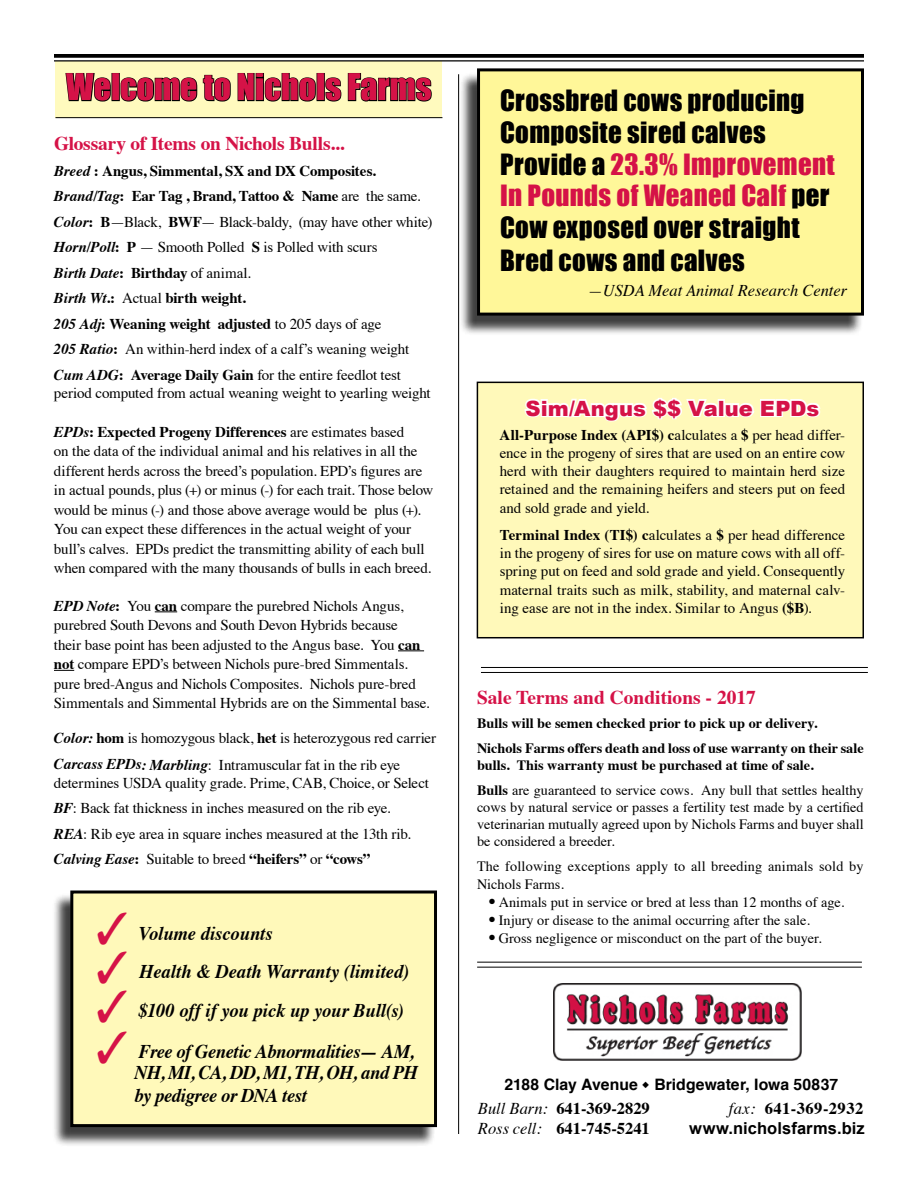
<style>
.page{position:relative;width:918px;height:1188px;background:#fff}
.page>*{position:absolute;margin:0;border:0;box-sizing:border-box;transform-origin:0 0}
.t1{font:33.75px "Impact";color:#d51247}
.t2{font:26.85px/32px "Impact";letter-spacing:.015em;color:#000}
.t3{font:900 21px "Arial";letter-spacing:.005em;color:#d51247}
.t4{font:italic 700 19.5px/20.2px "Times";letter-spacing:-.005em;color:#000;text-align:right;scale:.95 1}
.t5{font:700 19.5px "Times";letter-spacing:-.005em;color:#d51247}
.t6{font:700 16.5px "Times";color:#000}
.t7{font:italic 16.5px "Times";color:#000}
.t8{font:700 16.5px "Arial";letter-spacing:.005em;color:#000}
.t9{font:700 16.5px "Times";letter-spacing:.025em;color:#000}
.t10{font:700 15.75px "Helvetica";letter-spacing:.005em;color:#000}
.t11{font:15px/19.5px "Times";letter-spacing:-.01em;color:#000}
.t12{font:14.25px/17.1px "Times";color:#000}
.t13{font:700 14.25px/24.6px "Times";color:#000}
.s1{font-weight:700;font-style:italic}
.s2{font-weight:700}
.s3{color:#d51247}
.s4{font-weight:400;font-style:italic}
</style>
<div class="page">
<div style="left:56px;top:61px;width:386px;height:57px;background:#fffabe"></div>
<svg style="left:54px;top:54px;width:810px;height:4px;background:#0f0f0f"></svg>
<hr style="left:54px;top:60px;width:810px;height:2px;background:#000">
<svg style="left:65px;top:73px;width:47px;height:29px"></svg>
<div style="left:111px;top:73px;width:9px;height:28px;border:1px solid #000"></div>
<svg style="left:120px;top:73px;width:197px;height:29px"></svg>
<div style="left:317px;top:73px;width:8px;height:28px;border:1px solid #000"></div>
<svg style="left:324px;top:73px;width:108px;height:29px"></svg>
<hr style="left:481px;top:667px;width:387px;height:1px;background:#000">
<hr style="left:481px;top:672px;width:387px;height:1px;background:#000">
<hr style="left:477px;top:962px;width:385px;height:1px;background:#000">
<hr style="left:477px;top:967px;width:385px;height:1px;background:#000">
<hr style="left:458px;top:74px;width:1px;height:1060px;background:#000">
<svg style="left:435px;top:1114px;width:24px;height:20px"></svg>
<hr style="left:56px;top:117px;width:386px;height:1px;background:#000">
<svg style="left:155px;top:611px;width:22px;height:1px"></svg>
<svg style="left:398px;top:650px;width:26px;height:1px"></svg>
<svg style="left:54px;top:670px;width:20px;height:1px"></svg>
<div style="left:53px;top:894px;width:382px;height:253px;background:#000;opacity:.75"></div>
<div style="left:72px;top:892px;width:364px;height:234px;background:#fff9ba"></div>
<div style="left:70px;top:891px;width:367px;height:236px;border:3px solid #000"></div>
<img style="left:554px;top:984px;width:248px;height:76px">
<div style="left:460px;top:72px;width:403px;height:263px;background:#000;opacity:.75"></div>
<div style="left:479px;top:70px;width:383px;height:244px;background:#fff799"></div>
<div style="left:477px;top:68px;width:387px;height:248px;border:3px solid #000"></div>
<div style="left:477px;top:382px;width:386px;height:256px;background:#fff9ba"></div>
<div style="left:477px;top:382px;width:387px;height:256px;border:1px solid #000"></div>
<svg style="left:524px;top:398px;width:297px;height:24px"></svg>
<h1 class="t1" style="left:66px;top:61px;width:367px">Welcome to Nichols Farms</h1>
<h3 class="t5" style="left:54px;top:125px;width:292px">Glossary of Items on Nichols Bulls...</h3>
<p class="t11" style="left:54px;top:157px;width:380px;line-height:25.5px"><span class="s1">Breed</span> <span class="s2">: Angus, Simmental, SX and DX Composites.<br></span><span class="s1">Brand/Tag</span><span class="s2">: Ear Tag , Brand, Tattoo &amp; Name</span> are the same.<br><span class="s1">Color</span><span class="s2">: B</span>—Black, <span class="s2">BWF</span>— Black-baldy, (may have other white)<br><span class="s1">Horn/Poll</span><span class="s2">: P</span> — Smooth Polled <span class="s2">S</span> is Polled with scurs<br><span class="s1">Birth Date</span><span class="s2">: Birthday</span> of animal.<br><span class="s1">Birth Wt</span><span class="s2">.:</span> Actual <span class="s2">birth weight.<br></span><span class="s1">205 Adj</span><span class="s2">: Weaning weight adjusted</span> to 205 days of age<br><span class="s1">205 Ratio</span><span class="s2">:</span> An within-herd index of a calf’s weaning weight <span class="s1">Cum ADG</span><span class="s2">: Average Daily Gain</span> for the entire feedlot test</p>
<p class="t11" style="left:54px;top:382px;width:378px">period computed from actual weaning weight to yearling weight</p>
<p class="t11" style="left:54px;top:421px;width:381px"><span class="s1">EPDs</span><span class="s2">: Expected Progeny Differences</span> are estimates based<br>on the data of the individual animal and his relatives in all the different herds across the breed’s population. EPD’s figures are in actual pounds, plus (+) or minus (-) for each trait. Those below would be minus (-) and those above average would be plus (+).<br>You can expect these differences in the actual weight of your bull’s calves. EPDs predict the transmitting ability of each bull when compared with the many thousands of bulls in each breed.</p>
<p class="t11" style="left:54px;top:595px;width:377px"><span class="s1">EPD Note</span><span class="s2">:</span> You <span class="s2">can</span> compare the purebred Nichols Angus, purebred South Devons and South Devon Hybrids because<br>their base point has been adjusted to the Angus base. You <span class="s2">can not</span> compare EPD’s between Nichols pure-bred Simmentals. pure bred-Angus and Nichols Composites. Nichols pure-bred Simmentals and Simmental Hybrids are on the Simmental base.</p>
<p class="t11" style="left:54px;top:724px;width:384px;line-height:26.5px"><span class="s1">Color:</span> <span class="s2">hom</span> is homozygous black, <span class="s2">het</span> is heterozygous red carrier<br><span class="s1">Carcass EPDs: Marbling</span>: Intramuscular fat in the rib eye</p>
<p class="t11" style="left:54px;top:769px;width:377px;line-height:25.5px">determines USDA quality grade. Prime, CAB, Choice, or Select <span class="s1">BF</span>: Back fat thickness in inches measured on the rib eye.<br><span class="s1">REA</span>: Rib eye area in square inches measured at the 13th rib.<br><span class="s1">Calving Ease</span><span class="s2">:</span> Suitable to breed <span class="s2">“heifers”</span> or <span class="s2">“cows”</span></p>
<h3 class="t4" style="left:96px;top:921px;width:187px"><span class="s3">✓</span> Volume discounts</h3>
<h3 class="t4" style="left:96px;top:960px;width:331px"><span class="s3">✓</span> Health &amp; Death Warranty (limited)</h3>
<h3 class="t4" style="left:96px;top:999px;width:325px"><span class="s3">✓</span> $100 off if you pick up your Bull(s)</h3>
<h3 class="t4" style="left:96px;top:1040px;width:340px"><span class="s3">✓</span> Free of Genetic Abnormalities— AM,<br>NH, MI, CA, DD, M1, TH, OH, and PH</h3>
<h3 class="t4" style="left:134px;top:1084px;width:183px">by pedigree or DNA test</h3>
<h2 class="t2" style="left:500px;top:84px;width:336px">Crossbred cows producing<br>Composite sired calves<br>Provide a <span class="s3">23.3% Improvement<br>In Pounds of Weaned Calf</span> per<br>Cow exposed over straight<br>Bred cows and calves</h2>
<p class="t7" style="left:588px;top:276px;width:261px">—USDA Meat Animal Research Center</p>
<h3 class="t3" style="left:525px;top:393px;width:296px">Sim/Angus $$ Value EPDs</h3>
<p class="t11" style="left:500px;top:424px;width:347px;line-height:18.3px;text-align:justify"><span class="s2">All-Purpose Index (API$) c</span>alculates a <span class="s2">$</span> per head differ&shy;ence in the progeny of sires that are used on an entire cow herd with their daughters required to maintain herd size retained and the remaining heifers and steers put on feed and sold grade and yield.</p>
<p class="t11" style="left:500px;top:524px;width:347px;line-height:18.3px;text-align:justify"><span class="s2">Terminal Index (TI$) c</span>alculates a <span class="s2">$</span> per head difference in the progeny of sires for use on mature cows with all off&shy;spring put on feed and sold grade and yield. Consequently maternal traits such as milk, stability, and maternal calv&shy;ing ease are not in the index. Similar to Angus <span class="s2">($B</span>).</p>
<h3 class="t5" style="left:477px;top:678px;width:281px">Sale Terms and Conditions - 2017</h3>
<p class="t13" style="left:477px;top:710px;width:388px">Bulls will be semen checked prior to pick up or delivery.<br>Nichols Farms offers death and loss of use warranty on their sale</p>
<p class="t12" style="left:477px;top:752px;width:388px;line-height:24.6px"><span class="s2">bulls. This warranty must be purchased at time of sale.<br>Bulls</span> are guaranteed to service cows. Any bull that settles healthy</p>
<p class="t12" style="left:477px;top:797px;width:388px;text-align:justify">cows by natural service or passes a fertility test made by a certified veterinarian mutually agreed upon by Nichols Farms and buyer shall be considered a breeder.</p>
<p class="t12" style="left:477px;top:856px;width:388px;line-height:18px">The following exceptions apply to all breeding animals sold by<br>Nichols Farms.</p>
<p class="t12" style="left:489px;top:892px;width:357px">● Animals put in service or bred at less than 12 months of age.</p>
<p class="t12" style="left:489px;top:910px;width:322px">● Injury or disease to the animal occurring after the sale.</p>
<p class="t12" style="left:489px;top:928px;width:334px">● Gross negligence or misconduct on the part of the buyer.</p>
<p class="t10" style="left:505px;top:1072px;width:335px">2188 Clay Avenue ◆ Bridgewater, Iowa 50837</p>
<p class="t6" style="left:478px;top:1093px;width:173px"><span class="s4">Bull Barn:</span> 641-369-2829</p>
<p class="t9" style="left:729px;top:1093px;width:136px"><span class="s4">fax:</span> 641-369-2932</p>
<p class="t6" style="left:478px;top:1112px;width:173px"><span class="s4">Ross cell:</span> 641-745-5241</p>
<p class="t8" style="left:689px;top:1117px;width:177px">www.nicholsfarms.biz</p>
</div>
